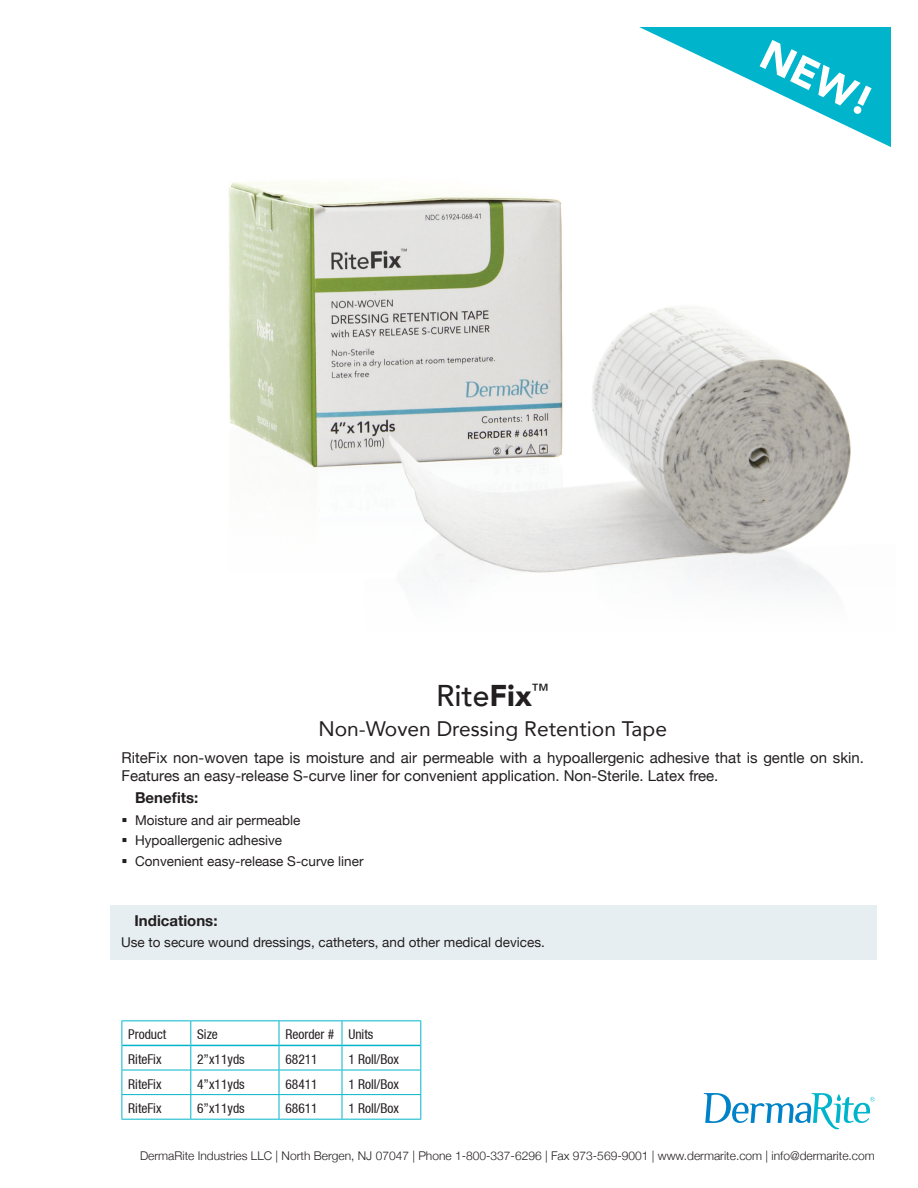
<style>
.page{position:relative;width:918px;height:1188px;background:#fff}
.page>*{position:absolute;margin:0;border:0;box-sizing:border-box;transform-origin:0 0}
.t1{font:900 41.25px "Avenir";color:#fff}
.t2{font:500 30px "Avenir";color:#231f20}
.t3{font:21px "Avenir";color:#231f20}
.t4{font:15px/18px "Helvetica Neue";color:#231f20}
.SubHeading{font:700 15px "Helvetica Neue";color:#231f20}
.List{font:13.5px "Helvetica Neue";color:#231f20}
.t5{font:condensed 13.5px "Helvetica Neue LT";color:#231f20}
.t6{font:300 12px "Helvetica Neue";color:#231f20}
.s1{font-weight:900}
</style>
<div class="page">
<img style="left:229px;top:181px;width:333px;height:287px">
<img style="left:359px;top:266px;width:492px;height:322px">
<div style="left:110px;top:906px;width:767px;height:54px;background:#e7eef1"></div>
<svg style="left:704px;top:1093px;width:171px;height:36px"></svg>
<hr style="left:122px;top:1020px;width:69px;height:1px;background:#00b5cb">
<hr style="left:191px;top:1020px;width:88px;height:1px;background:#00b5cb">
<hr style="left:279px;top:1020px;width:63px;height:1px;background:#00b5cb">
<hr style="left:342px;top:1020px;width:79px;height:1px;background:#00b5cb">
<svg style="left:122px;top:1021px;width:1px;height:98px"></svg>
<svg style="left:190px;top:1021px;width:1px;height:98px"></svg>
<svg style="left:279px;top:1021px;width:1px;height:98px"></svg>
<svg style="left:342px;top:1021px;width:1px;height:98px"></svg>
<svg style="left:420px;top:1021px;width:1px;height:98px"></svg>
<hr style="left:122px;top:1070px;width:69px;height:1px;background:#00b5cb">
<hr style="left:191px;top:1070px;width:88px;height:1px;background:#00b5cb">
<hr style="left:279px;top:1070px;width:63px;height:1px;background:#00b5cb">
<hr style="left:342px;top:1070px;width:79px;height:1px;background:#00b5cb">
<hr style="left:122px;top:1119px;width:69px;height:1px;background:#00b5cb">
<hr style="left:191px;top:1119px;width:88px;height:1px;background:#00b5cb">
<hr style="left:279px;top:1119px;width:63px;height:1px;background:#00b5cb">
<hr style="left:342px;top:1119px;width:79px;height:1px;background:#00b5cb">
<hr style="left:122px;top:1094px;width:69px;height:1px;background:#00b5cb">
<hr style="left:191px;top:1094px;width:88px;height:1px;background:#00b5cb">
<hr style="left:279px;top:1094px;width:63px;height:1px;background:#00b5cb">
<hr style="left:342px;top:1094px;width:79px;height:1px;background:#00b5cb">
<hr style="left:122px;top:1045px;width:69px;height:1px;background:#00b5cb">
<hr style="left:191px;top:1045px;width:88px;height:1px;background:#00b5cb">
<hr style="left:279px;top:1045px;width:63px;height:1px;background:#00b5cb">
<hr style="left:342px;top:1045px;width:78px;height:1px;background:#00b5cb">
<svg style="left:639px;top:27px;width:252px;height:120px"></svg>
<p class="t1" style="left:779px;top:20px;width:121px;rotate:26deg">NEW!</p>
<p class="t2" style="left:436px;top:670px;width:115px">Rite<span class="s1">Fix</span><sup>™</sup></p>
<p class="t3" style="left:318px;top:712px;width:350px">Non-Woven Dressing Retention Tape</p>
<p class="t4" style="left:122px;top:749px;width:744px">RiteFix non-woven tape is moisture and air permeable with a hypoallergenic adhesive that is gentle on skin.<br>Features an easy-release S-curve liner for convenient application. Non-Sterile. Latex free.</p>
<p class="SubHeading" style="left:135px;top:786px;width:65px">Benefits:</p>
<p class="List" style="left:135px;top:811px;width:167px">Moisture and air permeable</p>
<p class="List" style="left:135px;top:831px;width:149px">Hypoallergenic adhesive</p>
<p class="List" style="left:135px;top:851px;width:230px">Convenient easy-release S-curve liner</p>
<p class="SubHeading" style="left:135px;top:909px;width:85px">Indications:</p>
<p class="List" style="left:121px;top:932px;width:425px">Use to secure wound dressings, catheters, and other medical devices.</p>
<p class="t5" style="left:128px;top:1027px;width:40px">Product</p>
<p class="t5" style="left:197px;top:1027px;width:22px">Size</p>
<p class="t5" style="left:285px;top:1027px;width:50px">Reorder #</p>
<p class="t5" style="left:348px;top:1027px;width:27px">Units</p>
<p class="t5" style="left:128px;top:1051px;width:35px">RiteFix</p>
<p class="t5" style="left:197px;top:1051px;width:49px">2”x11yds</p>
<p class="t5" style="left:285px;top:1051px;width:34px">68211</p>
<p class="t5" style="left:348px;top:1051px;width:52px">1 Roll/Box</p>
<p class="t5" style="left:128px;top:1076px;width:35px">RiteFix</p>
<p class="t5" style="left:197px;top:1076px;width:49px">4”x11yds</p>
<p class="t5" style="left:285px;top:1076px;width:34px">68411</p>
<p class="t5" style="left:348px;top:1076px;width:52px">1 Roll/Box</p>
<p class="t5" style="left:128px;top:1101px;width:35px">RiteFix</p>
<p class="t5" style="left:197px;top:1101px;width:49px">6”x11yds</p>
<p class="t5" style="left:285px;top:1101px;width:34px">68611</p>
<p class="t5" style="left:348px;top:1101px;width:52px">1 Roll/Box</p>
<p class="t6" style="left:140px;top:1146px;width:736px">DermaRite Industries LLC | North Bergen, NJ 07047 | Phone 1-800-337-6296 | Fax 973-569-9001 | www.dermarite.com | info@dermarite.com</p>
</div>
